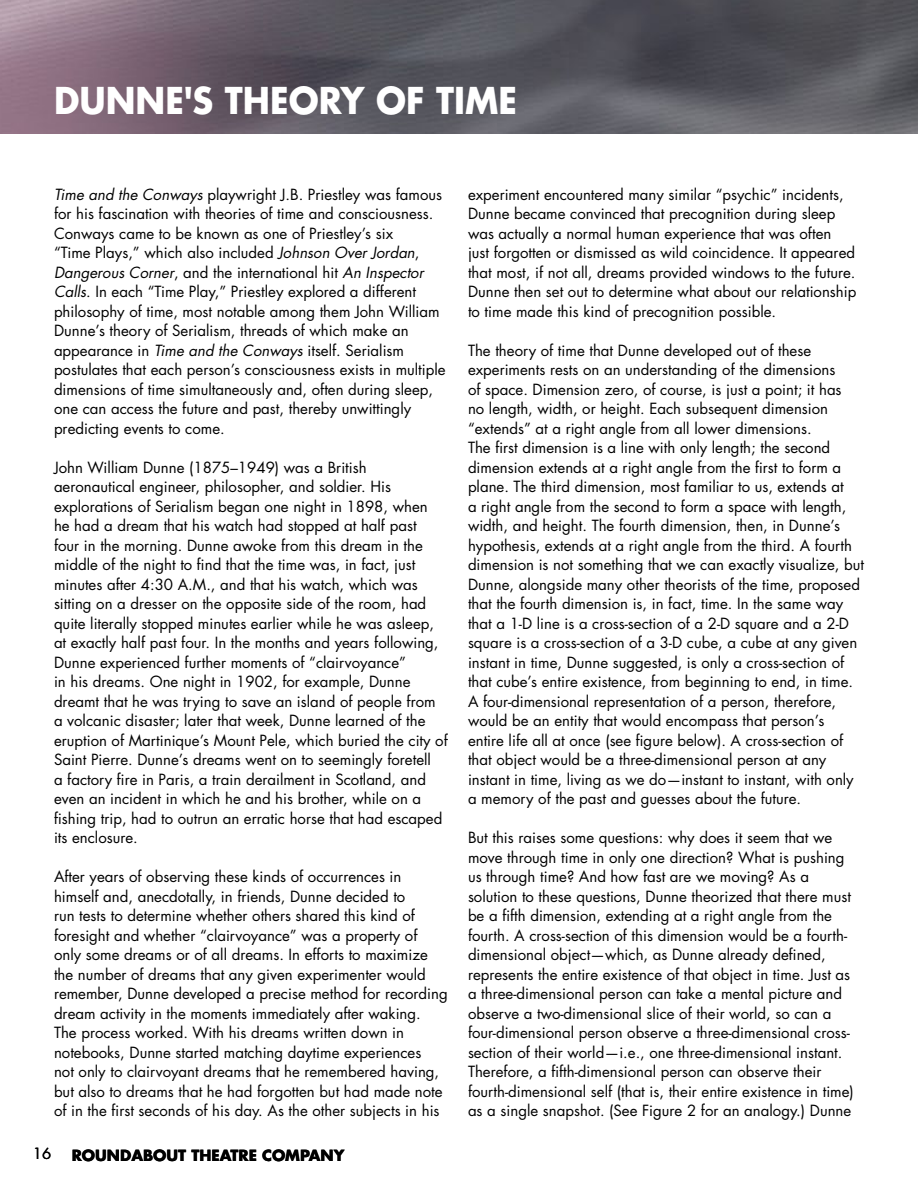
<style>
.page{position:relative;width:918px;height:1188px;background:#fff}
.page>*{position:absolute;margin:0;border:0;box-sizing:border-box;transform-origin:0 0}
.t1{font:700 36px "Futura Std";color:#fff;scale:.94 1}
.t2{font:15px/19.5px "Futura Std";color:#000}
.t3{font:700 15px "Futura Std";color:#000}
.s1{font-style:italic}
</style>
<div class="page">
<img style="left:0;top:0;width:918px;height:133px">
<h1 class="t1" style="left:54px;top:77px;width:494px">DUNNE'S THEORY OF TIME</h1>
<p class="t2" style="left:54px;top:185px;width:393px"><span class="s1">Time and the Conways</span> playwright J.B. Priestley was famous for his fascination with theories of time and consciousness.<br>Conways came to be known as one of Priestley’s six<br>“Time Plays,” which also included <span class="s1">Johnson Over Jordan</span>, <span class="s1">Dangerous Corner</span>, and the international hit <span class="s1">An Inspector Calls</span>. In each “Time Play,” Priestley explored a different philosophy of time, most notable among them John William Dunne’s theory of Serialism, threads of which make an appearance in <span class="s1">Time and the Conways</span> itself. Serialism postulates that each person’s consciousness exists in multiple dimensions of time simultaneously and, often during sleep, one can access the future and past, thereby unwittingly predicting events to come.</p>
<p class="t2" style="left:54px;top:458px;width:395px">John William Dunne (1875–1949) was a British aeronautical engineer, philosopher, and soldier. His explorations of Serialism began one night in 1898, when<br>he had a dream that his watch had stopped at half past<br>four in the morning. Dunne awoke from this dream in the middle of the night to find that the time was, in fact, just minutes after 4:30 A.M., and that his watch, which was sitting on a dresser on the opposite side of the room, had quite literally stopped minutes earlier while he was asleep, at exactly half past four. In the months and years following, Dunne experienced further moments of “clairvoyance”<br>in his dreams. One night in 1902, for example, Dunne dreamt that he was trying to save an island of people from a volcanic disaster; later that week, Dunne learned of the eruption of Martinique’s Mount Pele, which buried the city of Saint Pierre. Dunne’s dreams went on to seemingly foretell<br>a factory fire in Paris, a train derailment in Scotland, and even an incident in which he and his brother, while on a fishing trip, had to outrun an erratic horse that had escaped its enclosure.</p>
<p class="t2" style="left:54px;top:867px;width:395px">After years of observing these kinds of occurrences in himself and, anecdotally, in friends, Dunne decided to<br>run tests to determine whether others shared this kind of foresight and whether “clairvoyance” was a property of only some dreams or of all dreams. In efforts to maximize the number of dreams that any given experimenter would remember, Dunne developed a precise method for recording dream activity in the moments immediately after waking.<br>The process worked. With his dreams written down in notebooks, Dunne started matching daytime experiences<br>not only to clairvoyant dreams that he remembered having, but also to dreams that he had forgotten but had made note of in the first seconds of his day. As the other subjects in his</p>
<p class="t2" style="left:33px;top:1144px;width:20px">16</p>
<p class="t3" style="left:72px;top:1145px;width:274px">ROUNDABOUT THEATRE COMPANY</p>
<p class="t2" style="left:468px;top:185px;width:390px">experiment encountered many similar “psychic” incidents, Dunne became convinced that precognition during sleep was actually a normal human experience that was often<br>just forgotten or dismissed as wild coincidence. It appeared that most, if not all, dreams provided windows to the future.<br>Dunne then set out to determine what about our relationship to time made this kind of precognition possible.</p>
<p class="t2" style="left:468px;top:341px;width:398px">The theory of time that Dunne developed out of these experiments rests on an understanding of the dimensions<br>of space. Dimension zero, of course, is just a point; it has<br>no length, width, or height. Each subsequent dimension “extends” at a right angle from all lower dimensions.<br>The first dimension is a line with only length; the second dimension extends at a right angle from the first to form a plane. The third dimension, most familiar to us, extends at<br>a right angle from the second to form a space with length, width, and height. The fourth dimension, then, in Dunne’s hypothesis, extends at a right angle from the third. A fourth dimension is not something that we can exactly visualize, but Dunne, alongside many other theorists of the time, proposed that the fourth dimension is, in fact, time. In the same way that a 1-D line is a cross-section of a 2-D square and a 2-D square is a cross-section of a 3-D cube, a cube at any given instant in time, Dunne suggested, is only a cross-section of that cube’s entire existence, from beginning to end, in time.<br>A four-dimensional representation of a person, therefore, would be an entity that would encompass that person’s entire life all at once (see figure below). A cross-section of that object would be a three-dimensional person at any instant in time, living as we do—instant to instant, with only a memory of the past and guesses about the future.</p>
<p class="t2" style="left:468px;top:828px;width:387px">But this raises some questions: why does it seem that we move through time in only one direction? What is pushing us through time? And how fast are we moving? As a solution to these questions, Dunne theorized that there must be a fifth dimension, extending at a right angle from the fourth. A cross-section of this dimension would be a fourth&shy;dimensional object—which, as Dunne already defined, represents the entire existence of that object in time. Just as a three-dimensional person can take a mental picture and observe a two-dimensional slice of their world, so can a four-dimensional person observe a three-dimensional cross&shy;section of their world—i.e., one three-dimensional instant.<br>Therefore, a fifth-dimensional person can observe their fourth-dimensional self (that is, their entire existence in time) as a single snapshot. (See Figure 2 for an analogy.) Dunne</p>
</div>
